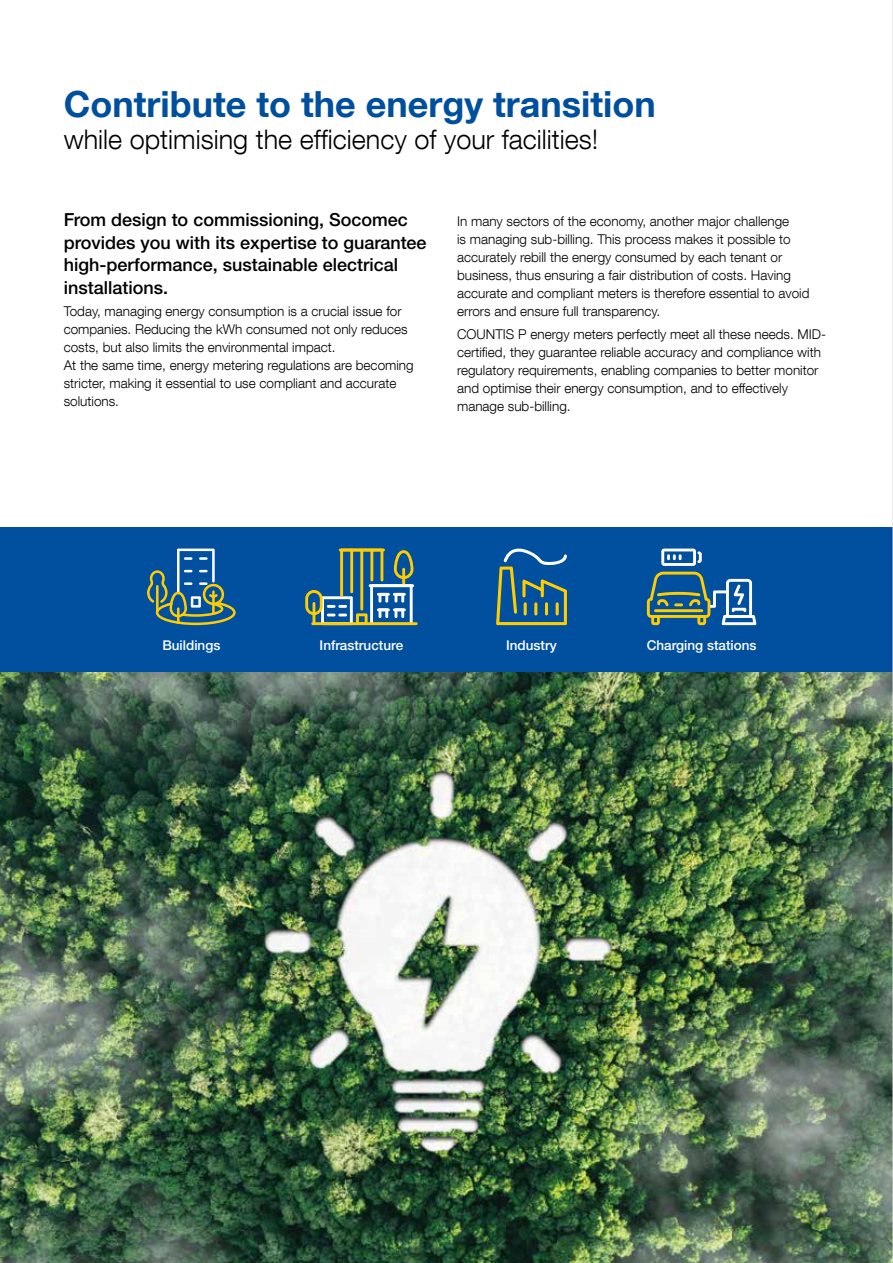
<style>
.page{position:relative;width:893px;height:1263px;background:#fff}
.page>*{position:absolute;margin:0;border:0;box-sizing:border-box;transform-origin:0 0}
.t1{font:700 36px "Helvetica Neue LT Com";color:#004f9f}
.t2{font:300 27px "Helvetica Neue LT Com";color:#000}
.t3{font:500 18px/22.5px "Helvetica Neue LTW1 G";color:#000}
.t4{font:300 13.5px/18px "Helvetica Neue LT Com";color:#000}
.t5{font:500 13.5px "Helvetica Neue LTW1 G";color:#fff}
</style>
<div class="page">
<img style="left:0;top:672px;width:892px;height:591px">
<div style="left:0;top:527px;width:893px;height:145px;background:#01509f"></div>
<svg style="left:496px;top:549px;width:71px;height:76px"></svg>
<hr style="left:369px;top:584px;width:45px;height:3px;background:#fff">
<hr style="left:311px;top:622px;width:107px;height:3px;background:#fc0">
<svg style="left:305px;top:549px;width:108px;height:76px"></svg>
<svg style="left:647px;top:572px;width:109px;height:53px"></svg>
<svg style="left:661px;top:549px;width:41px;height:17px"></svg>
<svg style="left:147px;top:549px;width:89px;height:76px"></svg>
<hr style="left:892px;top:0;width:1px;height:1263px;background:#dadada">
<h1 class="t1" style="left:64px;top:82px;width:594px">Contribute to the energy transition</h1>
<h2 class="t2" style="left:64px;top:123px;width:536px">while optimising the efficiency of your facilities!</h2>
<h3 class="t3" style="left:64px;top:209px;width:364px">From design to commissioning, Socomec provides you with its expertise to guarantee high-performance, sustainable electrical installations.</h3>
<p class="t4" style="left:64px;top:302px;width:351px">Today, managing energy consumption is a crucial issue for companies. Reducing the kWh consumed not only reduces costs, but also limits the environmental impact.<br>At the same time, energy metering regulations are becoming stricter, making it essential to use compliant and accurate solutions.</p>
<p class="t4" style="left:457px;top:212px;width:354px">In many sectors of the economy, another major challenge<br>is managing sub-billing. This process makes it possible to accurately rebill the energy consumed by each tenant or business, thus ensuring a fair distribution of costs. Having accurate and compliant meters is therefore essential to avoid errors and ensure full transparency.</p>
<p class="t4" style="left:457px;top:325px;width:370px">COUNTIS P energy meters perfectly meet all these needs. MID&shy;certified, they guarantee reliable accuracy and compliance with regulatory requirements, enabling companies to better monitor and optimise their energy consumption, and to effectively manage sub-billing.</p>
<p class="t5" style="left:162px;top:636px;width:60px">Buildings</p>
<p class="t5" style="left:320px;top:636px;width:85px">Infrastructure</p>
<p class="t5" style="left:506px;top:636px;width:52px">Industry</p>
<p class="t5" style="left:647px;top:636px;width:111px">Charging stations</p>
</div>
